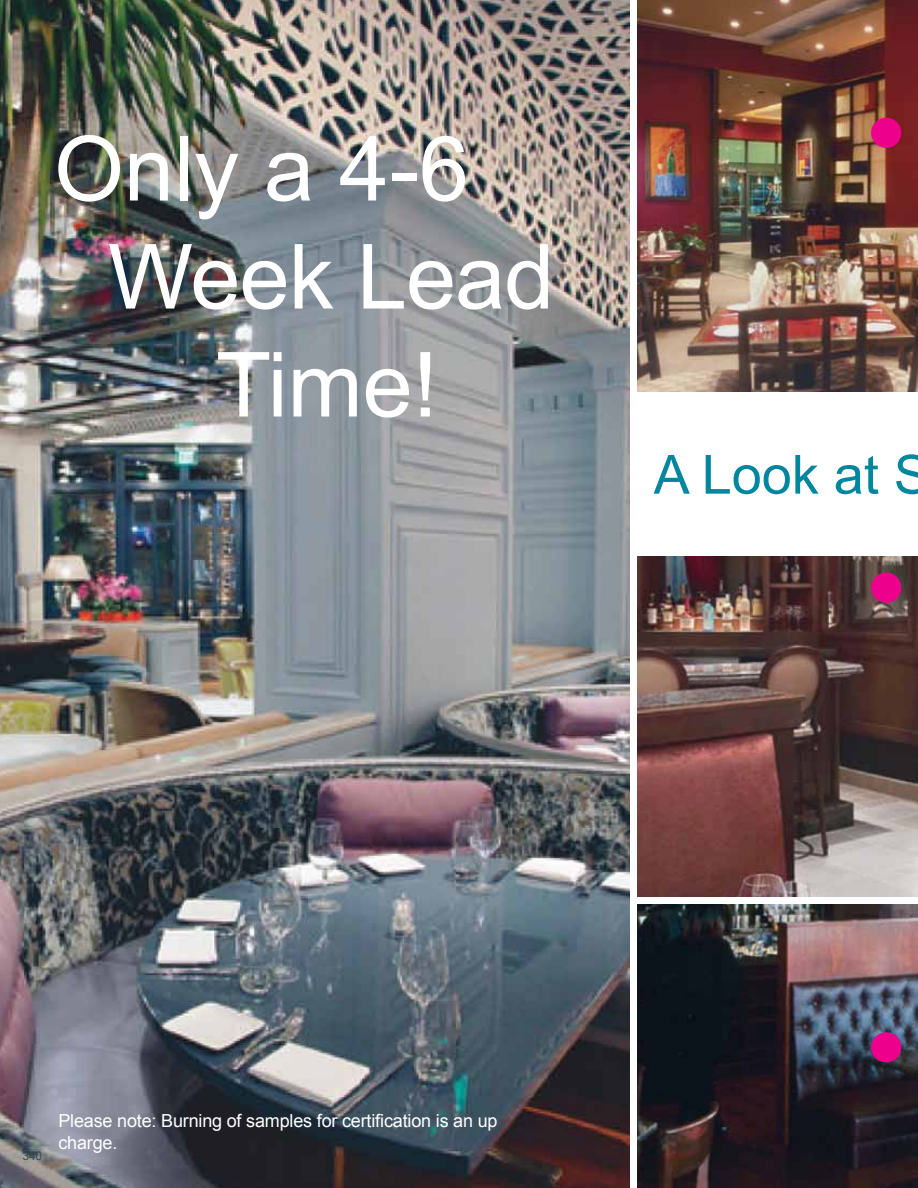
<style>
.page{position:relative;width:918px;height:1188px;background:#fff}
.page>*{position:absolute;margin:0;border:0;box-sizing:border-box;transform-origin:0 0}
.t1{font:90px "Arial";color:#fff}
.t2{font:54px "Arial";color:#00869f}
.t3{font:18px/21.6px "Arial";letter-spacing:-.01em;color:#fff}
.t4{font:12px "Arial";color:#3f454f}
</style>
<div class="page">
<img style="left:637px;top:904px;width:281px;height:284px">
<img style="left:637px;top:556px;width:281px;height:341px">
<img style="left:0;top:0;width:630px;height:1188px">
<img style="left:637px;top:0;width:281px;height:392px">
<div style="left:871px;top:118px;width:30px;height:30px;background:#ec008c;border-radius:50%"></div>
<div style="left:871px;top:573px;width:30px;height:30px;background:#ec008c;border-radius:50%"></div>
<div style="left:871px;top:1032px;width:30px;height:30px;background:#ec008c;border-radius:50%"></div>
<h1 class="t1" style="left:54px;top:110px;width:417px">Only a 4-6</h1>
<h1 class="t1" style="left:108px;top:218px;width:448px">Week Lead</h1>
<h1 class="t1" style="left:54px;top:326px;width:55px">T</h1>
<h1 class="t1" style="left:268px;top:326px;width:172px">ime!</h1>
<h2 class="t2" style="left:654px;top:439px;width:278px">A Look at S</h2>
<p class="t4" style="left:23px;top:1148px;width:21px">340</p>
<p class="t3" style="left:58px;top:1110px;width:441px">Please note: Burning of samples for certification is an up charge.</p>
</div>
